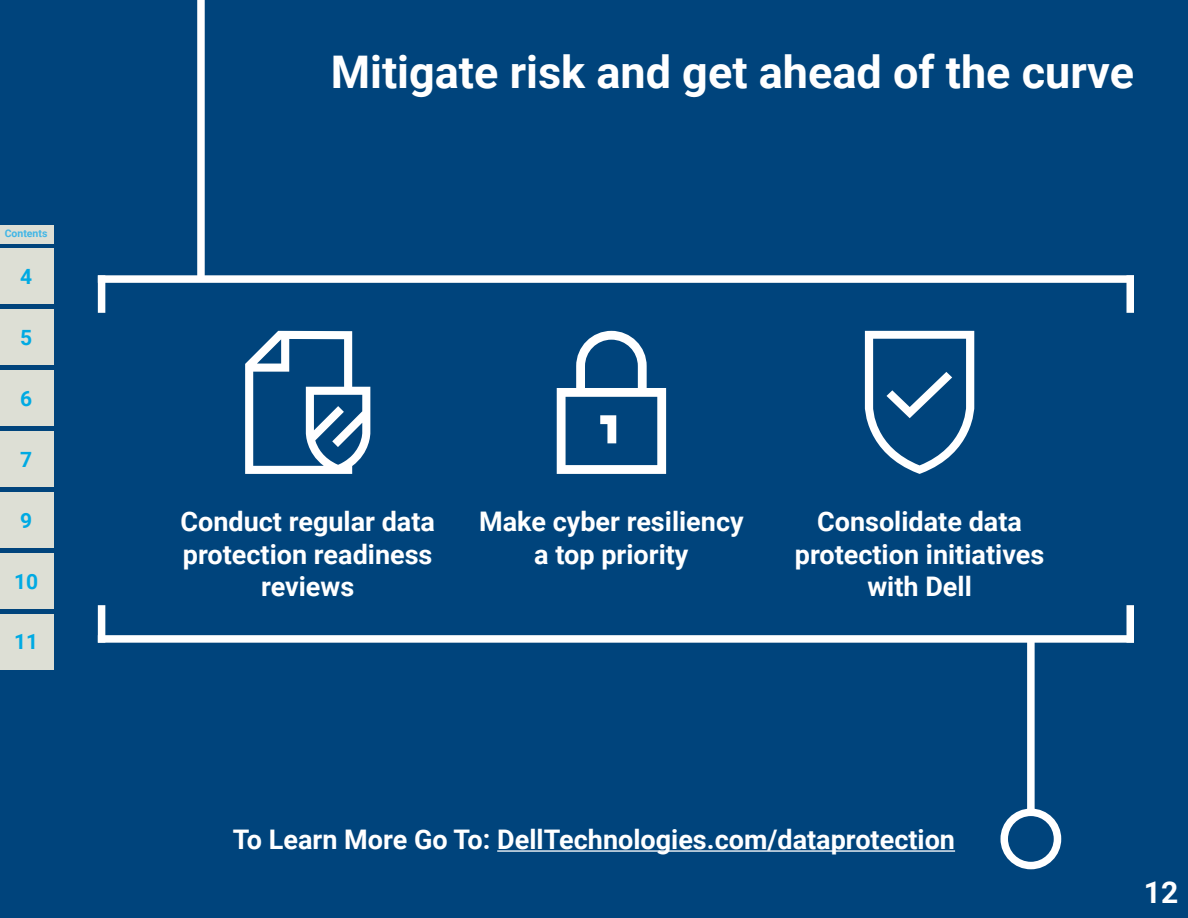
<style>
.page{position:relative;width:1188px;height:918px;background:#00447c}
.page>*{position:absolute;margin:0;border:0;box-sizing:border-box;transform-origin:0 0}
.t1{font:700 45px "Roboto";color:#fff}
.t2{font:700 30px "Roboto";color:#fff}
.t3{font:700 27px/32.4px "Roboto";color:#fff;text-align:center}
.t4{font:700 21px "Roboto";color:#00aae3}
.t5{font:700 10.5px "Roboto";color:#41b6e6}
</style>
<div class="page">
<div style="left:1027px;top:637px;width:8px;height:175px;background:#fff"></div>
<div style="left:1000px;top:809px;width:61px;height:60px;border:8px solid #fff;border-radius:50%"></div>
<div style="left:1126px;top:605px;width:8px;height:38px;background:#fff"></div>
<div style="left:98px;top:605px;width:7px;height:38px;background:#fff"></div>
<div style="left:98px;top:635px;width:1036px;height:8px;background:#fff"></div>
<div style="left:98px;top:275px;width:7px;height:38px;background:#fff"></div>
<div style="left:1126px;top:275px;width:8px;height:38px;background:#fff"></div>
<div style="left:98px;top:275px;width:1036px;height:8px;background:#fff"></div>
<div style="left:197px;top:0;width:8px;height:279px;background:#fff"></div>
<hr style="left:497px;top:850px;width:458px;height:2px;background:#fff">
<svg style="left:245px;top:331px;width:125px;height:143px"></svg>
<svg style="left:557px;top:331px;width:109px;height:143px"></svg>
<svg style="left:865px;top:331px;width:109px;height:143px"></svg>
<div style="left:0;top:225px;width:54px;height:18px;background:#dddfd5"></div>
<div style="left:0;top:249px;width:54px;height:55px;background:#dddfd5"></div>
<div style="left:0;top:309px;width:54px;height:56px;background:#dddfd5"></div>
<div style="left:0;top:431px;width:54px;height:56px;background:#dddfd5"></div>
<div style="left:0;top:492px;width:54px;height:56px;background:#dddfd5"></div>
<div style="left:0;top:370px;width:54px;height:56px;background:#dddfd5"></div>
<div style="left:0;top:553px;width:54px;height:56px;background:#dddfd5"></div>
<div style="left:0;top:614px;width:54px;height:55px;background:#dddfd5"></div>
<p class="t5" style="left:5px;top:226px;width:44px">Contents</p>
<p class="t4" style="left:20px;top:262px;width:14px">4</p>
<p class="t4" style="left:20px;top:323px;width:14px">5</p>
<p class="t4" style="left:20px;top:384px;width:14px">6</p>
<p class="t4" style="left:20px;top:445px;width:14px">7</p>
<p class="t4" style="left:20px;top:506px;width:14px">9</p>
<p class="t4" style="left:14px;top:566px;width:26px">10</p>
<p class="t4" style="left:14px;top:627px;width:26px">11</p>
<h1 class="t1" style="left:331px;top:40px;width:805px">Mitigate risk and get ahead of the curve</h1>
<p class="t3" style="left:180px;top:505px;width:256px">Conduct regular data protection readiness reviews</p>
<p class="t3" style="left:479px;top:505px;width:266px">Make cyber resiliency a top priority</p>
<p class="t3" style="left:795px;top:505px;width:251px">Consolidate data protection initiatives with Dell</p>
<p class="t3" style="left:233px;top:822px;width:724px">To Learn More Go To: DellTechnologies.com/dataprotection</p>
<p class="t2" style="left:1144px;top:871px;width:36px">12</p>
</div>
